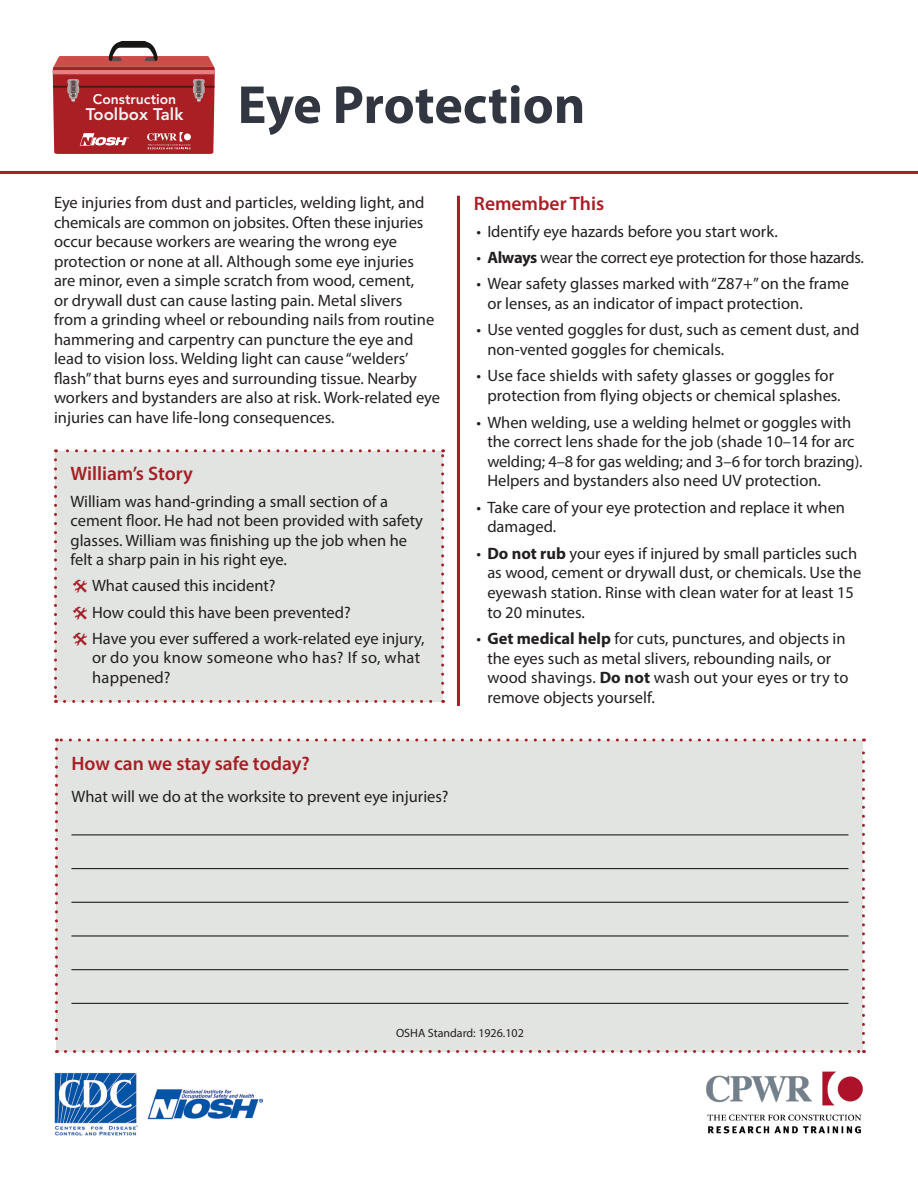
<style>
.page{position:relative;width:918px;height:1188px;background:#fff}
.page>*{position:absolute;margin:0;border:0;box-sizing:border-box;transform-origin:0 0}
.t1{font:700 54px "Myriad Pro";color:#323640}
.t2{font:600 19.5px "Myriad Pro";color:#a81e25}
.t3{font:800 16.8px "Avenir LT Std";color:#f3f4f5}
.P1{font:16.5px/19.5px "Myriad Pro";color:#231f20}
.P1-2{font:16.5px "Myriad Pro";letter-spacing:-.02em;color:#231f20}
.t4{font:800 13.95px "Avenir LT Std";color:#f3f4f5}
.P2{font:12px "Myriad Pro";color:#231f20}
.s1{font-weight:700}
</style>
<div class="page">
<svg style="left:53px;top:41px;width:162px;height:113px;background:#b64b4d"></svg>
<hr style="left:0;top:171px;width:918px;height:3px;background:#a81e25">
<div style="left:56px;top:740px;width:807px;height:312px;background:#e2e4e2"></div>
<hr style="left:71px;top:834px;width:777px;height:1px;background:#231f20">
<hr style="left:71px;top:868px;width:777px;height:1px;background:#231f20">
<hr style="left:71px;top:902px;width:777px;height:1px;background:#231f20">
<hr style="left:71px;top:935px;width:777px;height:2px;background:#231f20">
<hr style="left:71px;top:969px;width:777px;height:1px;background:#231f20">
<hr style="left:71px;top:1003px;width:777px;height:1px;background:#231f20">
<svg style="left:55px;top:749px;width:3px;height:304px"></svg>
<svg style="left:65px;top:1050px;width:799px;height:3px"></svg>
<svg style="left:862px;top:739px;width:3px;height:304px"></svg>
<svg style="left:56px;top:739px;width:798px;height:3px"></svg>
<hr style="left:457px;top:196px;width:3px;height:510px;background:#a81e25">
<div style="left:56px;top:451px;width:387px;height:250px;background:#e2e4e2"></div>
<svg style="left:54px;top:460px;width:3px;height:243px"></svg>
<svg style="left:65px;top:700px;width:379px;height:3px"></svg>
<svg style="left:441px;top:449px;width:3px;height:243px"></svg>
<svg style="left:56px;top:449px;width:378px;height:3px"></svg>
<img style="left:54px;top:1072px;width:208px;height:63px">
<img style="left:706px;top:1071px;width:157px;height:62px">
<p class="t4" style="left:93px;top:90px;width:85px">Construction</p>
<p class="t3" style="left:86px;top:105px;width:99px">Toolbox Talk</p>
<h1 class="t1" style="left:238px;top:70px;width:349px">Eye Protection</h1>
<p class="P1" style="left:54px;top:193px;width:388px">Eye injuries from dust and particles, welding light, and chemicals are common on jobsites. Often these injuries occur because workers are wearing the wrong eye protection or none at all. Although some eye injuries<br>are minor, even a simple scratch from wood, cement,<br>or drywall dust can cause lasting pain. Metal slivers<br>from a grinding wheel or rebounding nails from routine hammering and carpentry can puncture the eye and lead to vision loss. Welding light can cause “welders’ flash” that burns eyes and surrounding tissue. Nearby workers and bystanders are also at risk. Work-related eye injuries can have life-long consequences.</p>
<h2 class="t2" style="left:70px;top:461px;width:124px">William’s Story</h2>
<p class="P1" style="left:70px;top:491px;width:354px">William was hand-grinding a small section of a cement floor. He had not been provided with safety glasses. William was finishing up the job when he felt a sharp pain in his right eye.</p>
<p class="P1" style="left:92px;top:576px;width:185px">What caused this incident?</p>
<p class="P1" style="left:92px;top:602px;width:260px">How could this have been prevented?</p>
<p class="P1" style="left:92px;top:628px;width:334px">Have you ever suffered a work-related eye injury, or do you know someone who has? If so, what happened?</p>
<h2 class="t2" style="left:71px;top:751px;width:240px">How can we stay safe today?</h2>
<p class="P1" style="left:71px;top:786px;width:379px">What will we do at the worksite to prevent eye injuries?</p>
<h2 class="t2" style="left:474px;top:191px;width:132px">Remember This</h2>
<p class="P1" style="left:477px;top:221px;width:303px">• Identify eye hazards before you start work.</p>
<p class="P1-2" style="left:477px;top:247px;width:389px">• <span class="s1">Always</span> wear the correct eye protection for those hazards.</p>
<p class="P1" style="left:487px;top:274px;width:363px;text-indent:-11px">• Wear safety glasses marked with “Z87+” on the frame or lenses, as an indicator of impact protection.</p>
<p class="P1" style="left:487px;top:320px;width:374px;text-indent:-11px">• Use vented goggles for dust, such as cement dust, and non-vented goggles for chemicals.</p>
<p class="P1" style="left:487px;top:366px;width:355px;text-indent:-11px">• Use face shields with safety glasses or goggles for protection from flying objects or chemical splashes.</p>
<p class="P1" style="left:487px;top:412px;width:377px;text-indent:-11px">• When welding, use a welding helmet or goggles with the correct lens shade for the job (shade 10–14 for arc welding; 4–8 for gas welding; and 3–6 for torch brazing).<br>Helpers and bystanders also need UV protection.</p>
<p class="P1" style="left:487px;top:497px;width:359px;text-indent:-11px">• Take care of your eye protection and replace it when damaged.</p>
<p class="P1" style="left:487px;top:543px;width:376px;text-indent:-11px">• <span class="s1">Do not rub</span> your eyes if injured by small particles such as wood, cement or drywall dust, or chemicals. Use the eyewash station. Rinse with clean water for at least 15 to 20 minutes.</p>
<p class="P1" style="left:487px;top:628px;width:363px;text-indent:-11px">• <span class="s1">Get medical help</span> for cuts, punctures, and objects in the eyes such as metal slivers, rebounding nails, or wood shavings. <span class="s1">Do not</span> wash out your eyes or try to remove objects yourself.</p>
<p class="P2" style="left:396px;top:1025px;width:129px">OSHA Standard: 1926.102</p>
</div>
